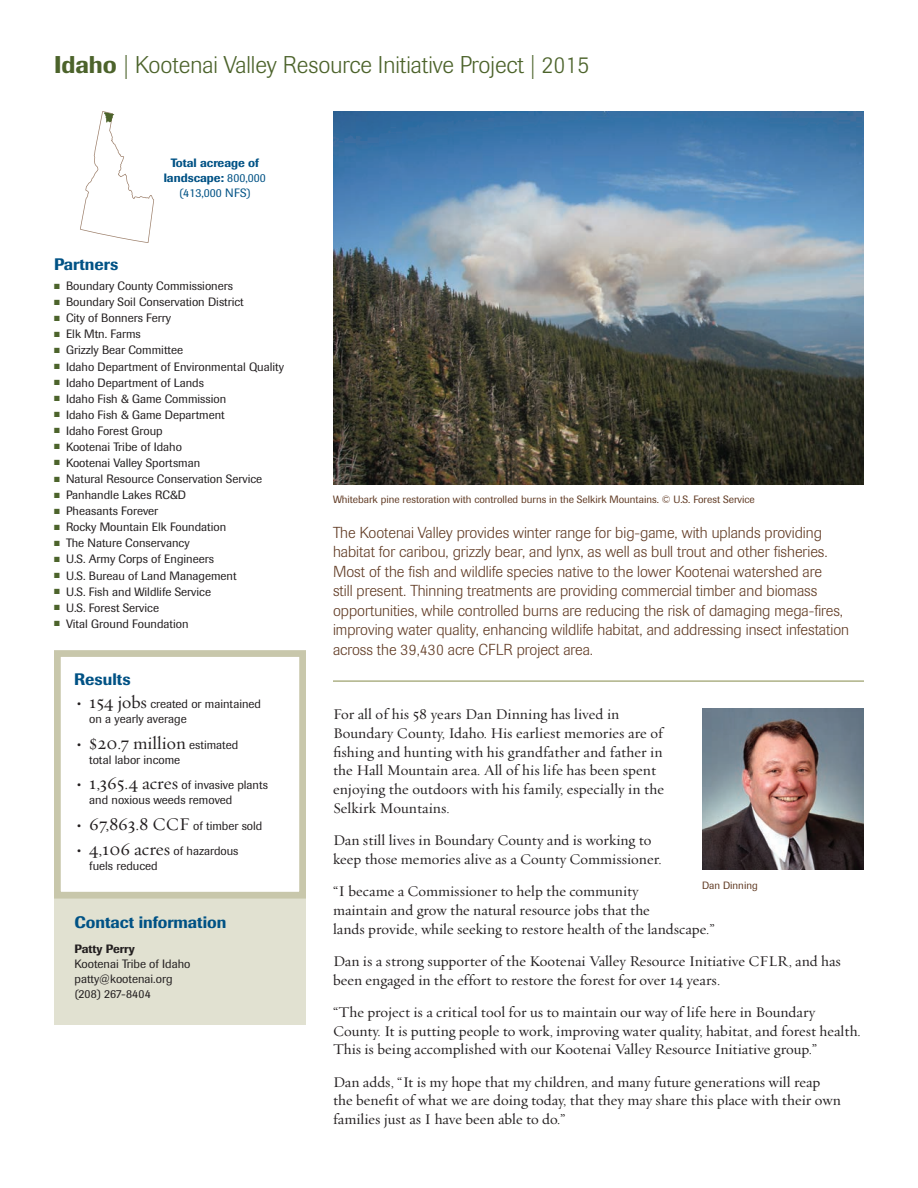
<style>
.page{position:relative;width:918px;height:1188px;background:#fff}
.page>*{position:absolute;margin:0;border:0;box-sizing:border-box;transform-origin:0 0}
.t1{font:300 24px "Imago";color:#4c632b}
.t2{font:18px "Oakleaf Text";color:#231f20}
.t3{font:500 16.5px "Imago";color:#005285}
.t4{font:300 15.75px/19.5px "Imago";color:#613b24}
.t5{font:15px/18.8px "Oakleaf Text";color:#231f20}
.t6{font:12px/15px "Imago";color:#231f20}
.t7{font:500 12px/15px "Imago";color:#005285;text-align:center}
.t8{font:12px "Imago";letter-spacing:.02em;color:#231f20}
.t9{font:500 12px "Imago";color:#231f20}
.t10{font:10.5px "Imago";color:#613b24}
.s1{font-weight:500}
.s2{font-weight:400}
.s3{color:#4c632b}
.s4{font-family:"Oakleaf Text";font-size:18px}
.s5{font-family:"Imago";font-size:12px}
</style>
<div class="page">
<hr style="left:333px;top:680px;width:531px;height:2px;background:#aeb187">
<div style="left:54px;top:897px;width:252px;height:128px;background:#e1e1d1"></div>
<div style="left:54px;top:650px;width:252px;height:249px;border:7px solid #c8c7ab"></div>
<svg style="left:80px;top:111px;width:74px;height:132px"></svg>
<img style="left:333px;top:112px;width:531px;height:373px">
<img style="left:702px;top:708px;width:162px;height:162px">
<h1 class="t1" style="left:54px;top:51px;width:537px"><span class="s1">Idaho</span> | Kootenai Valley Resource Initiative Project | 2015</h1>
<p class="t7" style="left:164px;top:155px;width:104px">Total acreage of landscape: <span class="s2">800,000 (413,000 NFS)</span></p>
<h2 class="t3" style="left:54px;top:254px;width:66px">Partners</h2>
<p class="t6" style="left:54px;top:279px;width:181px"><span class="s3">■</span> Boundary County Commissioners</p>
<p class="t6" style="left:54px;top:295px;width:191px"><span class="s3">■</span> Boundary Soil Conservation District</p>
<p class="t6" style="left:54px;top:311px;width:118px"><span class="s3">■</span> City of Bonners Ferry</p>
<p class="t6" style="left:54px;top:327px;width:88px"><span class="s3">■</span> Elk Mtn. Farms</p>
<p class="t6" style="left:54px;top:343px;width:131px"><span class="s3">■</span> Grizzly Bear Committee</p>
<p class="t6" style="left:54px;top:359px;width:232px"><span class="s3">■</span> Idaho Department of Environmental Quality</p>
<p class="t6" style="left:54px;top:375px;width:152px"><span class="s3">■</span> Idaho Department of Lands</p>
<p class="t6" style="left:54px;top:391px;width:174px"><span class="s3">■</span> Idaho Fish &amp; Game Commission</p>
<p class="t6" style="left:54px;top:407px;width:172px"><span class="s3">■</span> Idaho Fish &amp; Game Department</p>
<p class="t6" style="left:54px;top:423px;width:110px"><span class="s3">■</span> Idaho Forest Group</p>
<p class="t6" style="left:54px;top:439px;width:130px"><span class="s3">■</span> Kootenai Tribe of Idaho</p>
<p class="t6" style="left:54px;top:455px;width:148px"><span class="s3">■</span> Kootenai Valley Sportsman</p>
<p class="t6" style="left:54px;top:471px;width:210px"><span class="s3">■</span> Natural Resource Conservation Service</p>
<p class="t6" style="left:54px;top:488px;width:134px"><span class="s3">■</span> Panhandle Lakes RC&amp;D</p>
<p class="t6" style="left:54px;top:504px;width:106px"><span class="s3">■</span> Pheasants Forever</p>
<p class="t6" style="left:54px;top:520px;width:174px"><span class="s3">■</span> Rocky Mountain Elk Foundation</p>
<p class="t6" style="left:54px;top:536px;width:137px"><span class="s3">■</span> The Nature Conservancy</p>
<p class="t6" style="left:54px;top:552px;width:162px"><span class="s3">■</span> U.S. Army Corps of Engineers</p>
<p class="t6" style="left:54px;top:568px;width:184px"><span class="s3">■</span> U.S. Bureau of Land Management</p>
<p class="t6" style="left:54px;top:584px;width:159px"><span class="s3">■</span> U.S. Fish and Wildlife Service</p>
<p class="t6" style="left:54px;top:600px;width:107px"><span class="s3">■</span> U.S. Forest Service</p>
<p class="t6" style="left:54px;top:616px;width:136px"><span class="s3">■</span> Vital Ground Foundation</p>
<h2 class="t3" style="left:74px;top:669px;width:58px">Results</h2>
<p class="t6" style="left:89px;top:696px;width:173px;text-indent:-12px">• <span class="s4">154 jobs</span> created or maintained on a yearly average</p>
<p class="t2" style="left:77px;top:732px;width:163px"><span class="s5">•</span> $20.7 million <span class="s5">estimated</span></p>
<p class="t6" style="left:89px;top:752px;width:93px">total labor income</p>
<p class="t6" style="left:89px;top:777px;width:180px;text-indent:-12px">• <span class="s4">1,365.4 acres</span> of invasive plants and noxious weeds removed</p>
<p class="t6" style="left:77px;top:818px;width:187px">• <span class="s4">67,863.8 CCF</span> of timber sold</p>
<p class="t6" style="left:89px;top:843px;width:151px;text-indent:-12px">• <span class="s4">4,106 acres</span> of hazardous fuels reduced</p>
<h2 class="t3" style="left:75px;top:912px;width:153px">Contact information</h2>
<p class="t9" style="left:75px;top:942px;width:62px">Patty Perry</p>
<p class="t6" style="left:75px;top:957px;width:118px">Kootenai Tribe of Idaho</p>
<p class="t6" style="left:75px;top:972px;width:100px">patty@kootenai.org</p>
<p class="t8" style="left:75px;top:987px;width:78px">(208) 267-8404</p>
<p class="t10" style="left:333px;top:493px;width:423px">Whitebark pine restoration with controlled burns in the Selkirk Mountains. © U.S. Forest Service</p>
<p class="t4" style="left:333px;top:523px;width:518px">The Kootenai Valley provides winter range for big-game, with uplands providing habitat for caribou, grizzly bear, and lynx, as well as bull trout and other fsheries.<br>Most of the fsh and wildlife species native to the lower Kootenai watershed are<br>still present. Thinning treatments are providing commercial timber and biomass opportunities, while controlled burns are reducing the risk of damaging mega-fres, improving water quality, enhancing wildlife habitat, and addressing insect infestation across the 39,430 acre CFLR project area.</p>
<p class="t5" style="left:333px;top:705px;width:333px">For all of his 58 years Dan Dinning has lived in Boundary County, Idaho. His earliest memories are of fshing and hunting with his grandfather and father in the Hall Mountain area. All of his life has been spent enjoying the outdoors with his family, especially in the Selkirk Mountains.</p>
<p class="t5" style="left:333px;top:831px;width:330px">Dan still lives in Boundary County and is working to keep those memories alive as a County Commissioner.</p>
<p class="t5" style="left:333px;top:882px;width:383px">“I became a Commissioner to help the community<br>maintain and grow the natural resource jobs that the<br>lands provide, while seeking to restore health of the landscape.”</p>
<p class="t5" style="left:333px;top:952px;width:509px">Dan is a strong supporter of the Kootenai Valley Resource Initiative CFLR, and has been engaged in the effort to restore the forest for over 14 years.</p>
<p class="t5" style="left:333px;top:1003px;width:529px">“The project is a critical tool for us to maintain our way of life here in Boundary<br>County. It is putting people to work, improving water quality, habitat, and forest health.<br>This is being accomplished with our Kootenai Valley Resource Initiative group.”</p>
<p class="t5" style="left:333px;top:1073px;width:509px">Dan adds, “It is my hope that my children, and many future generations will reap the beneft of what we are doing today, that they may share this place with their own families just as I have been able to do.”</p>
<p class="t10" style="left:702px;top:879px;width:57px">Dan Dinning</p>
</div>
